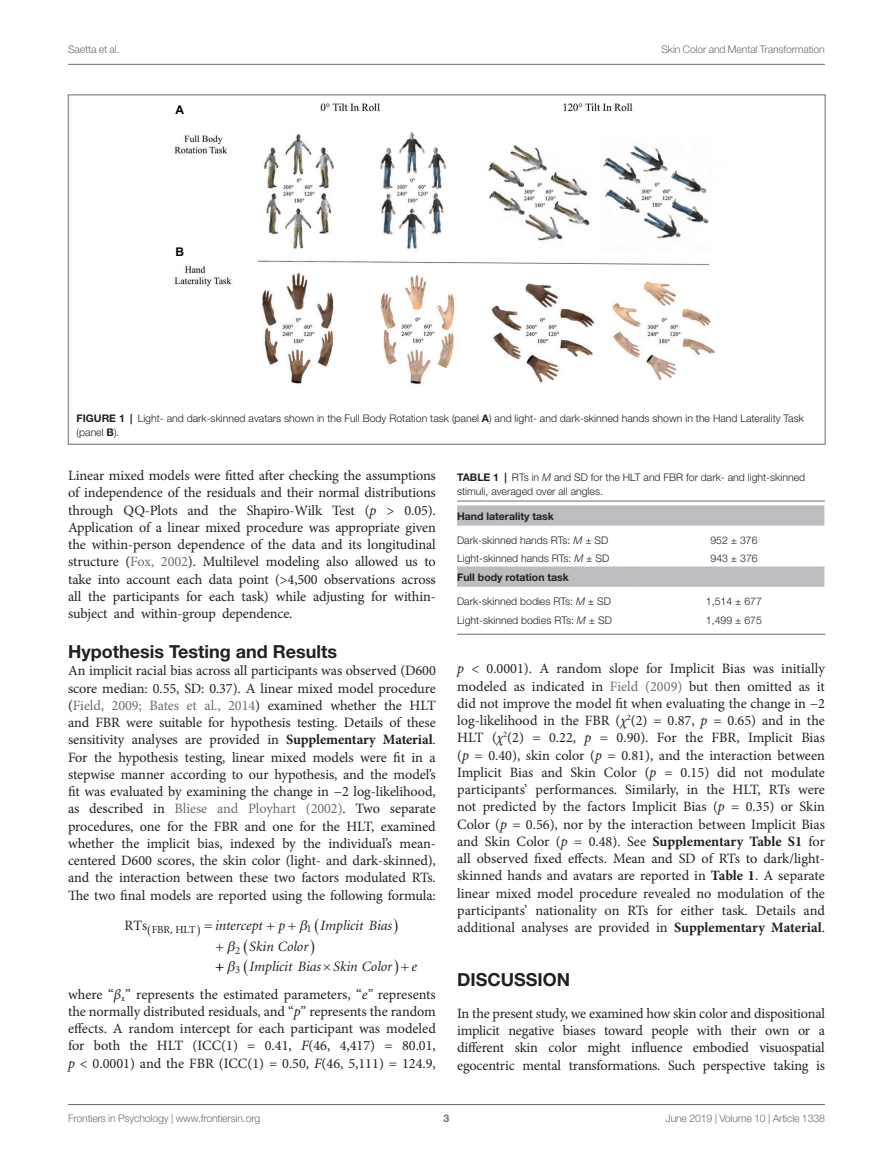
<style>
.page{position:relative;width:893px;height:1170px;background:#fff}
.page>*{position:absolute;margin:0;border:0;box-sizing:border-box;transform-origin:0 0}
.HEAD_2{font:700 18px "Helvetica Neue LT Std";color:#231f20}
.HEAD_1{font:700 18px "Helvetica Neue LT Std";color:#231f20}
.TEXT_FLUSH{font:14.25px/17.2px "Minion Pro";letter-spacing:-.005em;color:#231f20;text-align:justify}
.spi-math-img{font:italic 14.25px "Minion";letter-spacing:-.005em;color:#231f20}
.spi-math-img-2{font:14.25px "Minion";color:#231f20}
.t1{font:700 12px "Arial";color:#040503}
.spi-math-img-3{font:10.8px "Minion";color:#231f20}
.FIG_LEG{font:300 10.5px/14.2px "Helvetica Neue LT Std";color:#231f20}
.TB_TX{font:300 10.5px "Helvetica Neue LT Std";color:#231f20}
.RF_R{font:300 10.5px "Helvetica Neue LT Std";letter-spacing:-.015em;color:#6c6d70}
.TT_NO_RULE{font:300 10.5px/14.2px "Helvetica Neue LT Std";color:#231f20}
.TB_TX-2{font:700 10.5px "Helvetica Neue LT Std";color:#231f20}
.RF_R-2{font:700 10.5px "Helvetica Neue LT Std";color:#6c6d70}
.s1{font-weight:700}
.s2{font-style:italic}
.s3{color:#6c6d70}
</style>
<div class="page">
<hr style="left:68px;top:64px;width:757px;height:1px;background:#6c6d70">
<hr style="left:68px;top:1104px;width:757px;height:1px;background:#6c6d70">
<img style="left:174px;top:103px;width:541px;height:282px">
<hr style="left:457px;top:500px;width:368px;height:1px;background:#6c6d70">
<svg style="left:457px;top:505px;width:368px;height:82px"></svg>
<hr style="left:457px;top:634px;width:182px;height:1px;background:#6c6d70">
<hr style="left:639px;top:634px;width:186px;height:1px;background:#6c6d70">
<p class="RF_R" style="left:68px;top:42px;width:53px">Saetta et al.</p>
<p class="RF_R" style="left:661px;top:42px;width:165px">Skin Color and Mental Transformation</p>
<p class="t1" style="left:175px;top:101px;width:10px">A</p>
<p class="t1" style="left:175px;top:244px;width:10px">B</p>
<p class="FIG_LEG" style="left:77px;top:410px;width:729px"><span class="s1">FIGURE 1 |</span> Light- and dark-skinned avatars shown in the Full Body Rotation task (panel <span class="s1">A</span>) and light- and dark-skinned hands shown in the Hand Laterality Task (panel <span class="s1">B</span>).</p>
<p class="TT_NO_RULE" style="left:457px;top:469px;width:350px"><span class="s1">TABLE 1 |</span> RTs in <span class="s2">M</span> and SD for the HLT and FBR for dark- and light-skinned stimuli, averaged over all angles.</p>
<p class="TB_TX-2" style="left:457px;top:509px;width:98px">Hand laterality task</p>
<p class="TB_TX" style="left:457px;top:533px;width:153px">Dark-skinned hands RTs: <span class="s2">M</span> ± SD</p>
<p class="TB_TX" style="left:710px;top:533px;width:49px">952 ± 376</p>
<p class="TB_TX" style="left:457px;top:552px;width:154px">Light-skinned hands RTs: <span class="s2">M ±</span> SD</p>
<p class="TB_TX" style="left:710px;top:552px;width:49px">943 ± 376</p>
<p class="TB_TX-2" style="left:457px;top:570px;width:113px">Full body rotation task</p>
<p class="TB_TX" style="left:457px;top:594px;width:155px">Dark-skinned bodies RTs: <span class="s2">M ±</span> SD</p>
<p class="TB_TX" style="left:706px;top:594px;width:57px">1,514 ± 677</p>
<p class="TB_TX" style="left:457px;top:613px;width:156px">Light-skinned bodies RTs: <span class="s2">M ±</span> SD</p>
<p class="TB_TX" style="left:706px;top:613px;width:57px">1,499 ± 675</p>
<p class="TEXT_FLUSH" style="left:68px;top:467px;width:369px">Linear mixed models were fitted after checking the assumptions of independence of the residuals and their normal distributions through QQ-Plots and the Shapiro-Wilk Test (<span class="s2">p</span> &gt; 0.05).<br>Application of a linear mixed procedure was appropriate given the within-person dependence of the data and its longitudinal structure (<span class="s3">Fox, 2002</span>). Multilevel modeling also allowed us to take into account each data point (&gt;4,500 observations across all the participants for each task) while adjusting for within&shy;subject and within-group dependence.</p>
<p class="HEAD_2" style="left:68px;top:640px;width:270px">Hypothesis Testing and Results</p>
<p class="TEXT_FLUSH" style="left:68px;top:662px;width:369px">An implicit racial bias across all participants was observed (D600 score median: 0.55, SD: 0.37). A linear mixed model procedure (<span class="s3">Field, 2009; Bates et al., 2014</span>) examined whether the HLT and FBR were suitable for hypothesis testing. Details of these sensitivity analyses are provided in <span class="s1">Supplementary Material</span>.<br>For the hypothesis testing, linear mixed models were fit in a stepwise manner according to our hypothesis, and the model’s fit was evaluated by examining the change in −2 log-likelihood, as described in <span class="s3">Bliese and Ployhart (2002)</span>. Two separate procedures, one for the FBR and one for the HLT, examined whether the implicit bias, indexed by the individual’s mean&shy;centered D600 scores, the skin color (light- and dark-skinned), and the interaction between these two factors modulated RTs.<br>The two final models are reported using the following formula:</p>
<p class="spi-math-img-2" style="left:125px;top:918px;width:24px">RTs</p>
<p class="TEXT_FLUSH" style="left:457px;top:660px;width:369px"><span class="s2">p</span> &lt; 0.0001). A random slope for Implicit Bias was initially modeled as indicated in <span class="s3">Field (2009)</span> but then omitted as it did not improve the model fit when evaluating the change in −2 log-likelihood in the FBR (<span class="s2">χ</span><sup>2</sup>(2) = 0.87, <span class="s2">p</span> = 0.65) and in the HLT (<span class="s2">χ</span><sup>2</sup>(2) = 0.22, <span class="s2">p</span> = 0.90). For the FBR, Implicit Bias (<span class="s2">p</span> = 0.40), skin color (<span class="s2">p</span> = 0.81), and the interaction between Implicit Bias and Skin Color (<span class="s2">p</span> = 0.15) did not modulate participants’ performances. Similarly, in the HLT, RTs were not predicted by the factors Implicit Bias (<span class="s2">p</span> = 0.35) or Skin Color (<span class="s2">p</span> = 0.56), nor by the interaction between Implicit Bias and Skin Color (<span class="s2">p</span> = 0.48). See <span class="s1">Supplementary Table S1</span> for all observed fixed effects. Mean and SD of RTs to dark/light&shy;skinned hands and avatars are reported in <span class="s1">Table 1</span>. A separate linear mixed model procedure revealed no modulation of the participants’ nationality on RTs for either task. Details and additional analyses are provided in <span class="s1">Supplementary Material</span>.</p>
<p class="HEAD_1" style="left:457px;top:968px;width:115px">DISCUSSION</p>
<p class="TEXT_FLUSH" style="left:457px;top:1004px;width:369px">In the present study, we examined how skin color and dispositional implicit negative biases toward people with their own or a different skin color might influence embodied visuospatial egocentric mental transformations. Such perspective taking is</p>
<p class="spi-math-img-3" style="left:152px;top:924px;width:46px">FBR, HLT</p>
<p class="spi-math-img" style="left:215px;top:918px;width:72px">intercept p</p>
<p class="spi-math-img" style="left:321px;top:918px;width:73px">Implicit Bias</p>
<p class="spi-math-img" style="left:249px;top:939px;width:61px">Skin Color</p>
<p class="spi-math-img-3" style="left:307px;top:923px;width:7px">1</p>
<p class="spi-math-img-3" style="left:235px;top:944px;width:7px">2</p>
<p class="spi-math-img" style="left:235px;top:959px;width:159px"><sub>3</sub> Implicit Bias Skin Color</p>
<p class="spi-math-img" style="left:411px;top:959px;width:7px">e</p>
<p class="TEXT_FLUSH" style="left:68px;top:985px;width:369px">where “<span class="s2">β</span><sub>x</sub>” represents the estimated parameters, “<span class="s2">e”</span> represents the normally distributed residuals, and “<span class="s2">p</span>” represents the random effects. A random intercept for each participant was modeled for both the HLT (ICC(1) = 0.41, <span class="s2">F</span>(46, 4,417) = 80.01, <span class="s2">p</span> &lt; 0.0001) and the FBR (ICC(1) = 0.50, <span class="s2">F</span>(46, 5,111) = 124.9,</p>
<p class="RF_R" style="left:68px;top:1111px;width:194px">Frontiers in Psychology | www.frontiersin.org</p>
<p class="RF_R-2" style="left:444px;top:1111px;width:7px">3</p>
<p class="RF_R" style="left:666px;top:1111px;width:161px">June 2019 | Volume 10 | Article 1338</p>
</div>
